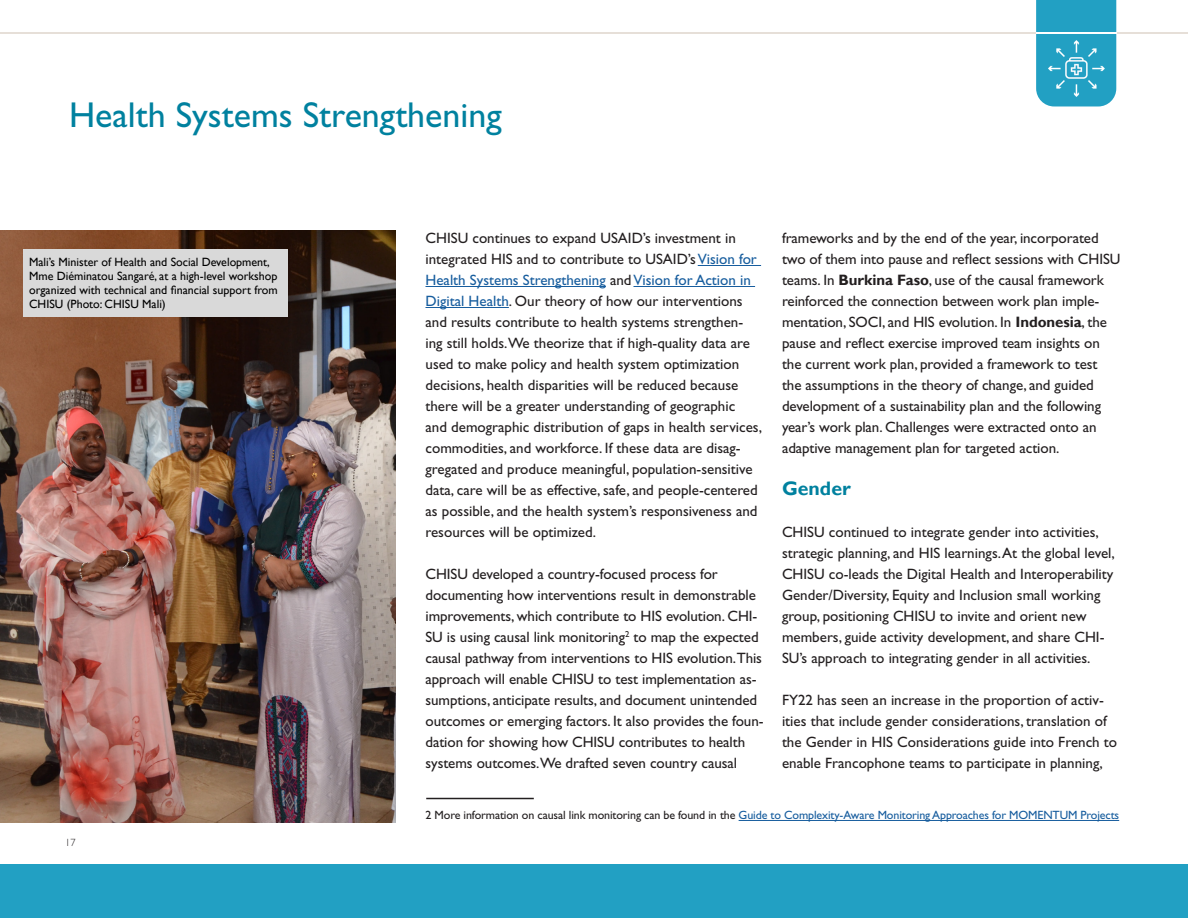
<style>
.page{position:relative;width:1188px;height:918px;background:#fff}
.page>*{position:absolute;margin:0;border:0;box-sizing:border-box;transform-origin:0 0}
.t1{font:36px "Gill Sans";color:#00819f}
.t2{font:700 19.5px "Gill Sans";color:#00819f}
.t3{font:15px/21px "Gill Sans";color:#231f20}
.t4{font:12px/14.2px "Gill Sans";color:#000}
.t5{font:12px "Gill Sans";letter-spacing:-.01em;color:#175d9e}
.t6{font:300 10.5px "Gill Sans";color:#231f20}
.s1{font-weight:700}
.s2{color:#231f20}
.s3{color:#175d9e}
</style>
<div class="page">
<div style="left:0;top:864px;width:1188px;height:54px;background:#22a0c3"></div>
<hr style="left:0;top:32px;width:1188px;height:1px;background:#e6dfd8">
<div style="left:1036px;top:0;width:80px;height:106px;background:#22a0c3"></div>
<hr style="left:1036px;top:32px;width:80px;height:1px;background:#fff">
<hr style="left:698px;top:265px;width:63px;height:1px;background:#175d9e">
<hr style="left:426px;top:286px;width:180px;height:1px;background:#175d9e">
<hr style="left:633px;top:286px;width:122px;height:1px;background:#175d9e">
<hr style="left:426px;top:307px;width:83px;height:1px;background:#175d9e">
<img style="left:0;top:231px;width:395px;height:591px">
<div style="left:24px;top:250px;width:264px;height:67px;background:#d9d9d9"></div>
<hr style="left:739px;top:820px;width:380px;height:1px;background:#175d9e">
<hr style="left:426px;top:798px;width:108px;height:1px;background:#231f20">
<img style="left:1048px;top:41px;width:56px;height:56px">
<h2 class="t1" style="left:69px;top:95px;width:434px">Health Systems Strengthening</h2>
<p class="t4" style="left:29px;top:255px;width:250px">Mali’s Minister of Health and Social Development, Mme Diéminatou Sangaré, at a high-level workshop organized with technical and financial support from CHISU (Photo: CHISU Mali)</p>
<p class="t6" style="left:65px;top:836px;width:12px">17</p>
<p class="t3" style="left:782px;top:228px;width:340px">frameworks and by the end of the year, incorporated two of them into pause and reflect sessions with CHISU teams . In <span class="s1">Burkina Faso</span>, use of the causal framework reinforced the connection between work plan imple&shy;mentation, SOCI, and HIS evolution . In <span class="s1">Indonesia</span>, the pause and reflect exercise improved team insights on the current work plan, provided a framework to test the assumptions in the theory of change, and guided development of a sustainability plan and the following year’s work plan . Challenges were extracted onto an adaptive management plan for targeted action .</p>
<h3 class="t2" style="left:782px;top:477px;width:70px">Gender</h3>
<p class="t3" style="left:782px;top:522px;width:334px">CHISU continued to integrate gender into activities, strategic planning, and HIS learnings . At the global level, CHISU co-leads the Digital Health and Interoperability Gender/Diversity, Equity and Inclusion small working group, positioning CHISU to invite and orient new members, guide activity development, and share CHI-SU’s approach to integrating gender in all activities .</p>
<p class="t3" style="left:782px;top:690px;width:337px">FY22 has seen an increase in the proportion of activ&shy;ities that include gender considerations, translation of the Gender in HIS Considerations guide into French to enable Francophone teams to participate in planning,</p>
<p class="t5" style="left:426px;top:808px;width:695px"><span class="s2">2 More information on causal link monitoring can be found in the</span> Guide to Complexity-Aware Monitoring Approaches for MOMENTUM Projects</p>
<p class="t3" style="left:426px;top:228px;width:338px">CHISU continues to expand USAID’s investment in integrated HIS and to contribute to USAID’s <span class="s3">Vision for Health Systems Strengthening</span> and <span class="s3">Vision for Action in Digital Health</span> . Our theory of how our interventions and results contribute to health systems strengthen&shy;ing still holds .We theorize that if high-quality data are used to make policy and health system optimization decisions, health disparities will be reduced because there will be a greater understanding of geographic<br>and demographic distribution of gaps in health services, commodities, and workforce . If these data are disag&shy;gregated and produce meaningful, population-sensitive data, care will be as effective, safe, and people-centered as possible, and the health system’s responsiveness and resources will be optimized .</p>
<p class="t3" style="left:426px;top:564px;width:340px">CHISU developed a country-focused process for documenting how interventions result in demonstrable improvements, which contribute to HIS evolution . CHI-SU is using causal link monitoring<sup>2</sup> to map the expected causal pathway from interventions to HIS evolution .This approach will enable CHISU to test implementation as&shy;sumptions, anticipate results, and document unintended outcomes or emerging factors . It also provides the foun&shy;dation for showing how CHISU contributes to health systems outcomes .We drafted seven country causal</p>
</div>
